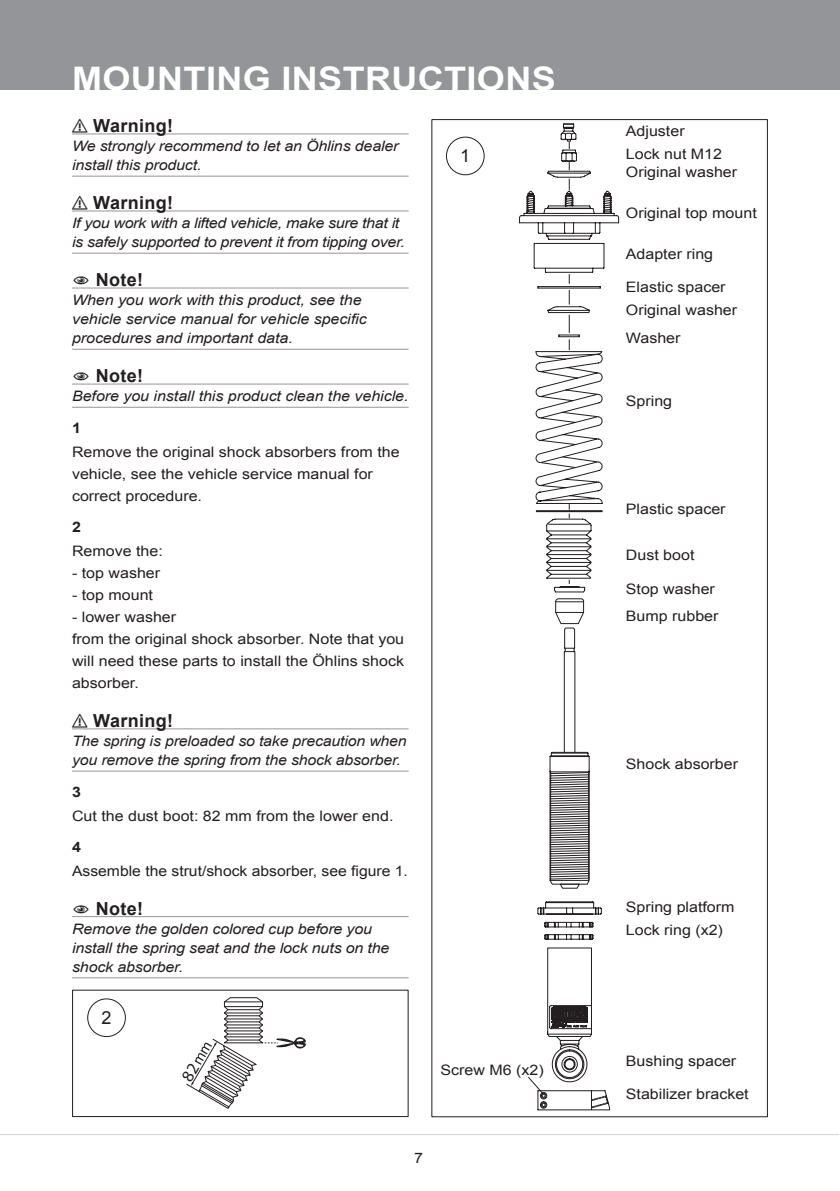
<style>
.page{position:relative;width:840px;height:1191px;background:#fff}
.page>*{position:absolute;margin:0;border:0;box-sizing:border-box;transform-origin:0 0}
.t1{font:700 32.4px "Arial";letter-spacing:.01em;color:#fff;scale:1.11 1}
.t2{font:700 18px "Arial";letter-spacing:.02em;color:#231f20}
.t3{font:18px "Arial";color:#231f20}
.t4{font:14.4px/22px "Arial";color:#231f20;scale:1.11 1}
.t5{font:italic 14.4px/19px "Arial";letter-spacing:-.01em;color:#231f20;scale:1.11 1}
.t6{font:italic 14.4px/19px "Arial";letter-spacing:-.01em;color:#231f20;scale:1.1 1}
.t7{font:14.4px "Arial";color:#231f20;scale:1.09 1}
.t8{font:700 14.4px "Arial";color:#231f20;scale:1.11 1}
</style>
<div class="page">
<div style="left:0;top:0;width:839px;height:90px;background:#939598"></div>
<hr style="left:0;top:1134px;width:838px;height:1px;background:#d1d2d4">
<div style="left:445px;top:137px;width:39px;height:38px;border:1px solid #231f20;border-radius:50%"></div>
<svg style="left:519px;top:139px;width:99px;height:971px"></svg>
<hr style="left:547px;top:1033px;width:43px;height:1px;background:#231f20">
<svg style="left:568px;top:315px;width:1px;height:18px"></svg>
<svg style="left:568px;top:290px;width:1px;height:14px"></svg>
<svg style="left:535px;top:504px;width:67px;height:524px"></svg>
<svg style="left:527px;top:1076px;width:81px;height:32px"></svg>
<hr style="left:72px;top:134px;width:336px;height:1px;background:#939598">
<hr style="left:72px;top:176px;width:336px;height:1px;background:#939598">
<hr style="left:72px;top:211px;width:336px;height:1px;background:#939598">
<hr style="left:72px;top:253px;width:336px;height:1px;background:#939598">
<hr style="left:72px;top:288px;width:336px;height:1px;background:#939598">
<hr style="left:72px;top:349px;width:336px;height:1px;background:#939598">
<hr style="left:72px;top:384px;width:336px;height:1px;background:#939598">
<hr style="left:72px;top:407px;width:336px;height:1px;background:#939598">
<hr style="left:72px;top:728px;width:336px;height:1px;background:#939598">
<hr style="left:72px;top:770px;width:336px;height:1px;background:#939598">
<hr style="left:72px;top:916px;width:336px;height:1px;background:#939598">
<hr style="left:72px;top:977px;width:336px;height:1px;background:#939598">
<div style="left:72px;top:989px;width:336px;height:128px;border:1px solid #231f20"></div>
<div style="left:87px;top:998px;width:39px;height:39px;border:1px solid #231f20;border-radius:50%"></div>
<svg style="left:186px;top:997px;width:120px;height:111px"></svg>
<h1 class="t1" style="left:72px;top:57px;width:437px">MOUNTING INSTRUCTIONS</h1>
<p class="t2" style="left:72px;top:114px;width:103px">⚠ Warning!</p>
<p class="t5" style="left:72px;top:137px;width:295px">We strongly recommend to let an Öhlins dealer install this product.</p>
<p class="t2" style="left:72px;top:191px;width:103px">⚠ Warning!</p>
<p class="t5" style="left:72px;top:214px;width:301px">If you work with a lifted vehicle, make sure that it is safely supported to prevent it from tipping over.</p>
<p class="t2" style="left:96px;top:268px;width:49px">Note!</p>
<p class="t5" style="left:72px;top:291px;width:267px">When you work with this product, see the vehicle service manual for vehicle specific procedures and important data.</p>
<p class="t2" style="left:96px;top:364px;width:49px">Note!</p>
<p class="t5" style="left:72px;top:387px;width:304px">Before you install this product clean the vehicle.</p>
<p class="t8" style="left:72px;top:418px;width:10px">1</p>
<p class="t4" style="left:72px;top:441px;width:296px">Remove the original shock absorbers from the vehicle, see the vehicle service manual for correct procedure.</p>
<p class="t8" style="left:72px;top:517px;width:10px">2</p>
<p class="t4" style="left:72px;top:540px;width:83px">Remove the:</p>
<p class="t4" style="left:72px;top:562px;width:81px">- top washer</p>
<p class="t4" style="left:72px;top:584px;width:74px">- top mount</p>
<p class="t4" style="left:72px;top:606px;width:300px">- lower washer<br>from the original shock absorber. Note that you will need these parts to install the Öhlins shock absorber.</p>
<p class="t2" style="left:72px;top:709px;width:103px">⚠ Warning!</p>
<p class="t6" style="left:72px;top:732px;width:305px">The spring is preloaded so take precaution when you remove the spring from the shock absorber.</p>
<p class="t8" style="left:72px;top:782px;width:10px">3</p>
<p class="t4" style="left:72px;top:804px;width:291px">Cut the dust boot: 82 mm from the lower end.</p>
<p class="t8" style="left:72px;top:837px;width:10px">4</p>
<p class="t7" style="left:72px;top:861px;width:309px">Assemble the strut/shock absorber, see figure 1.</p>
<p class="t2" style="left:96px;top:896px;width:49px">Note!</p>
<p class="t5" style="left:72px;top:919px;width:287px">Remove the golden colored cup before you install the spring seat and the lock nuts on the shock absorber.</p>
<p class="t3" style="left:101px;top:1005px;width:12px">2</p>
<p class="t3" style="left:460px;top:144px;width:12px">1</p>
<p class="t4" style="left:440px;top:1059px;width:94px">Screw M6 (x2)</p>
<p class="t4" style="left:414px;top:1147px;width:10px">7</p>
<p class="t4" style="left:625px;top:120px;width:88px">Adjuster<br>Lock nut M12</p>
<p class="t4" style="left:625px;top:161px;width:102px">Original washer</p>
<p class="t4" style="left:625px;top:202px;width:119px">Original top mount</p>
<p class="t4" style="left:625px;top:243px;width:80px">Adapter ring</p>
<p class="t4" style="left:625px;top:276px;width:91px">Elastic spacer</p>
<p class="t4" style="left:625px;top:299px;width:102px">Original washer</p>
<p class="t4" style="left:625px;top:327px;width:51px">Washer</p>
<p class="t4" style="left:625px;top:390px;width:43px">Spring</p>
<p class="t4" style="left:625px;top:498px;width:91px">Plastic spacer</p>
<p class="t4" style="left:625px;top:543px;width:63px">Dust boot</p>
<p class="t4" style="left:625px;top:578px;width:82px">Stop washer</p>
<p class="t4" style="left:625px;top:605px;width:85px">Bump rubber</p>
<p class="t4" style="left:625px;top:753px;width:102px">Shock absorber</p>
<p class="t4" style="left:625px;top:895px;width:99px;line-height:22.6px">Spring platform<br>Lock ring (x2)</p>
<p class="t4" style="left:625px;top:1050px;width:101px">Bushing spacer</p>
<p class="t4" style="left:625px;top:1083px;width:112px">Stabilizer bracket</p>
</div>
